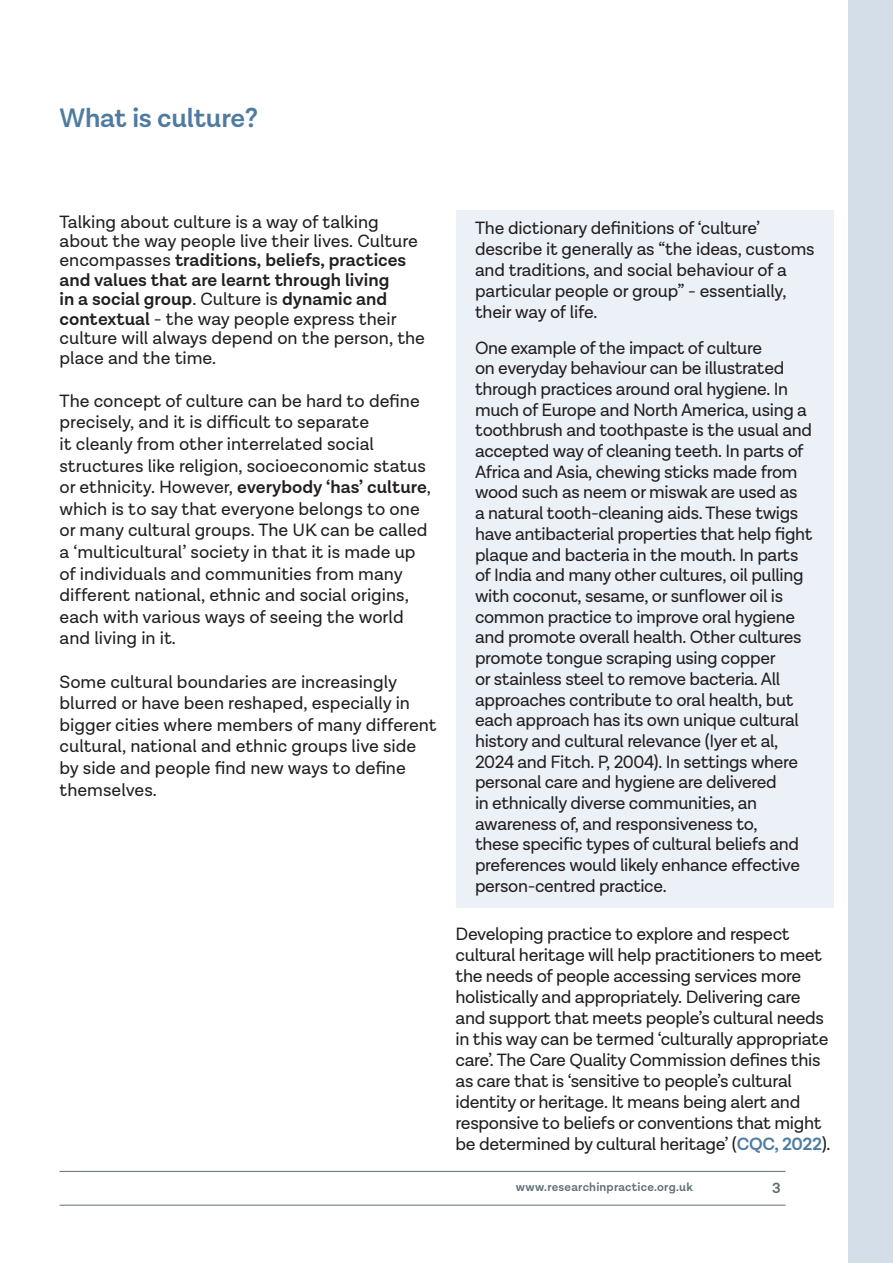
<style>
.page{position:relative;width:893px;height:1263px;background:#fff}
.page>*{position:absolute;margin:0;border:0;box-sizing:border-box;transform-origin:0 0}
.RiP_Heading{font:600 27px "Lota Grotesque Alt 1";letter-spacing:-.01em;color:#4f7ba1}
.t1{font:18px/20.7px "Lota Grotesque Alt 1";letter-spacing:-.02em;color:#231f20}
.t2{font:18px/21.6px "Lota Grotesque Alt 1";color:#231f20}
.t3{font:600 15px "Lota Grotesque Alt 1";color:#5e6d75}
.t4{font:600 12px "Lota Grotesque Alt 1";letter-spacing:.015em;color:#5e6d75}
.s1{font-weight:600}
.s2{font-weight:600;color:#4f7ba1}
</style>
<div class="page">
<div style="left:849px;top:0;width:44px;height:1263px;background:#d3dee8"></div>
<hr style="left:60px;top:1205px;width:726px;height:1px;background:#5e6d75">
<hr style="left:60px;top:1171px;width:726px;height:1px;background:#5e6d75">
<div style="left:456px;top:210px;width:377px;height:698px;background:#ebf1f7"></div>
<p class="RiP_Heading" style="left:60px;top:103px;width:200px">What is culture?</p>
<p class="t2" style="left:60px;top:212px;width:367px;line-height:19.4px">Talking about culture is a way of talking about the way people live their lives. Culture encompasses <span class="s1">traditions, beliefs, practices and values that are learnt through living<br>in a social group</span>. Culture is <span class="s1">dynamic and contextual</span> - the way people express their culture will always depend on the person, the place and the time.</p>
<p class="t2" style="left:60px;top:390px;width:373px">The concept of culture can be hard to define precisely, and it is difficult to separate<br>it cleanly from other interrelated social structures like religion, socioeconomic status or ethnicity. However, <span class="s1">everybody ‘has’ culture</span>, which is to say that everyone belongs to one or many cultural groups. The UK can be called a ‘multicultural’ society in that it is made up of individuals and communities from many different national, ethnic and social origins, each with various ways of seeing the world and living in it.</p>
<p class="t2" style="left:60px;top:671px;width:379px">Some cultural boundaries are increasingly blurred or have been reshaped, especially in bigger cities where members of many different cultural, national and ethnic groups live side by side and people find new ways to define themselves.</p>
<p class="t1" style="left:475px;top:217px;width:341px">The dictionary definitions of ‘culture’ describe it generally as “the ideas, customs and traditions, and social behaviour of a particular people or group” - essentially, their way of life.</p>
<p class="t1" style="left:475px;top:338px;width:339px">One example of the impact of culture<br>on everyday behaviour can be illustrated through practices around oral hygiene. In much of Europe and North America, using a toothbrush and toothpaste is the usual and accepted way of cleaning teeth. In parts of Africa and Asia, chewing sticks made from wood such as neem or miswak are used as<br>a natural tooth-cleaning aids. These twigs have antibacterial properties that help fight plaque and bacteria in the mouth. In parts of India and many other cultures, oil pulling with coconut, sesame, or sunflower oil is common practice to improve oral hygiene and promote overall health. Other cultures promote tongue scraping using copper<br>or stainless steel to remove bacteria. All approaches contribute to oral health, but each approach has its own unique cultural history and cultural relevance (Iyer et al, 2024 and Fitch. P, 2004). In settings where personal care and hygiene are delivered<br>in ethnically diverse communities, an awareness of, and responsiveness to,<br>these specific types of cultural beliefs and preferences would likely enhance effective person-centred practice.</p>
<p class="t1" style="left:456px;top:923px;width:376px">Developing practice to explore and respect cultural heritage will help practitioners to meet the needs of people accessing services more holistically and appropriately. Delivering care and support that meets people’s cultural needs in this way can be termed ‘culturally appropriate care’. The Care Quality Commission defines this as care that is ‘sensitive to people’s cultural identity or heritage. It means being alert and responsive to beliefs or conventions that might be determined by cultural heritage’ (<span class="s2">CQC, 2022</span>).</p>
<p class="t4" style="left:516px;top:1180px;width:179px">www.researchinpractice.org.uk</p>
<p class="t3" style="left:772px;top:1179px;width:10px">3</p>
</div>
